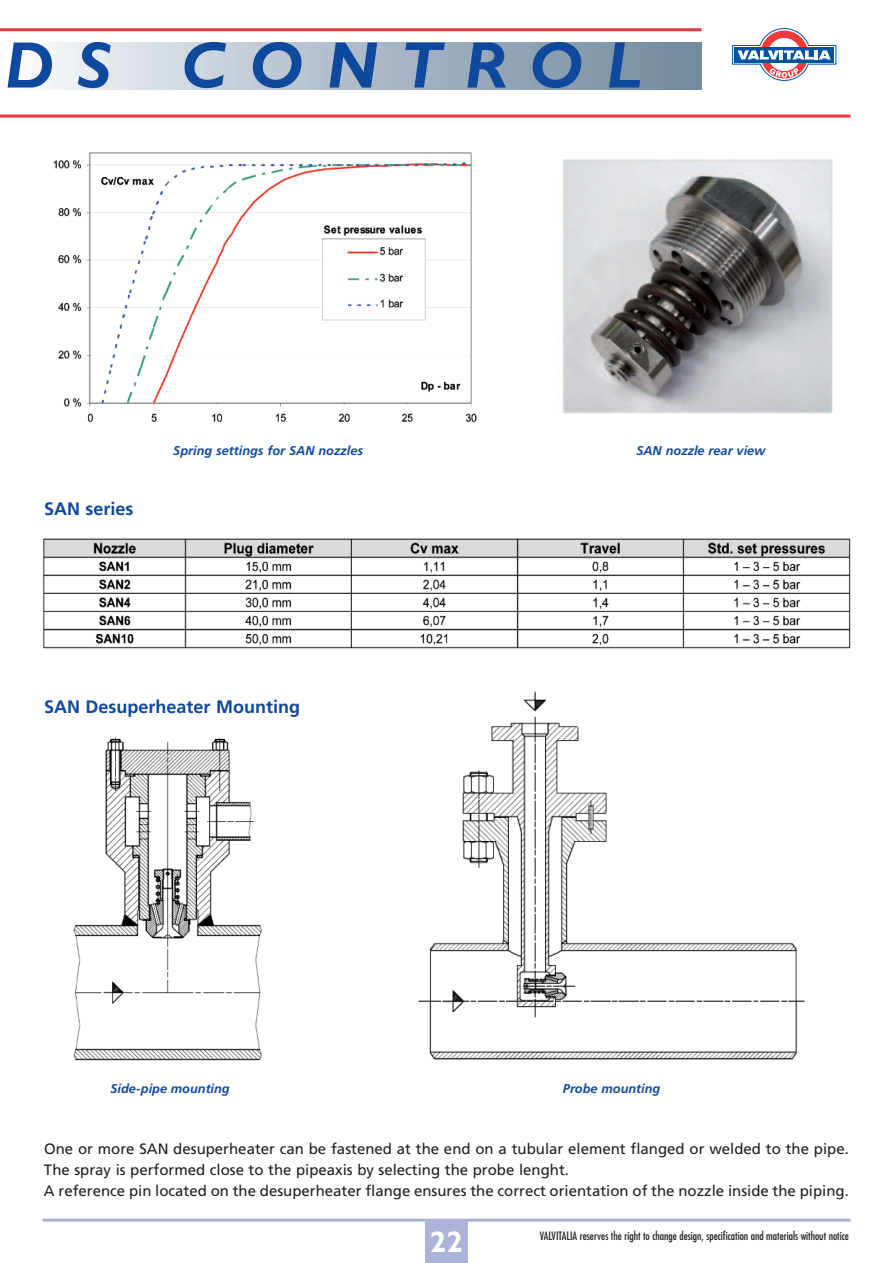
<style>
.page{position:relative;width:893px;height:1263px;background:#fff}
.page>*{position:absolute;margin:0;border:0;box-sizing:border-box;transform-origin:0 0}
.t1{font:italic 700 66px "Gill Sans";letter-spacing:.345em;color:#0f499d}
.t2{font:700 30px "Gill Sans";color:#fff}
.t3{font:700 18px "Frutiger";color:#0f499d}
.t4{font:15px/21px "Frutiger";color:#231f20}
.t5{font:italic 700 12.75px "Frutiger";color:#0f499d}
.t6{font:condensed 11.25px "Futura";color:#231f20}
</style>
<div class="page">
<hr style="left:43px;top:1219px;width:807px;height:3px;background:#adb3d8">
<div style="left:425px;top:1220px;width:43px;height:43px;background:#adb3d8"></div>
<img style="left:73px;top:737px;width:190px;height:324px">
<img style="left:53px;top:152px;width:424px;height:270px">
<img style="left:418px;top:691px;width:387px;height:369px">
<img style="left:562px;top:159px;width:271px;height:255px">
<img style="left:43px;top:538px;width:808px;height:111px">
<hr style="left:0;top:115px;width:850px;height:3px;background:#ee3640">
<div style="left:0;top:42px;width:702px;height:47px;background:linear-gradient(to right,#f8f9fc,#6d869b)"></div>
<hr style="left:0;top:28px;width:702px;height:3px;background:#ee3640">
<svg style="left:732px;top:28px;width:104px;height:53px"></svg>
<h1 class="t1" style="left:5px;top:40px;width:638px">DS CONTROL</h1>
<p class="t3" style="left:44px;top:501px;width:91px">SAN series</p>
<p class="t5" style="left:173px;top:446px;width:191px">Spring settings for SAN nozzles</p>
<p class="t5" style="left:636px;top:446px;width:131px">SAN nozzle rear view</p>
<p class="t3" style="left:44px;top:699px;width:257px">SAN Desuperheater Mounting</p>
<p class="t5" style="left:110px;top:1083px;width:121px">Side-pipe mounting</p>
<p class="t5" style="left:563px;top:1083px;width:99px">Probe mounting</p>
<p class="t4" style="left:44px;top:1139px;width:806px">One or more SAN desuperheater can be fastened at the end on a tubular element flanged or welded to the pipe.<br>The spray is performed close to the pipeaxis by selecting the probe lenght.<br>A reference pin located on the desuperheater flange ensures the correct orientation of the nozzle inside the piping.</p>
<h2 class="t2" style="left:430px;top:1231px;width:35px">22</h2>
<p class="t6" style="left:540px;top:1230px;width:310px">VALVITALIA reserves the right to change design, specification and materials without notice</p>
</div>
